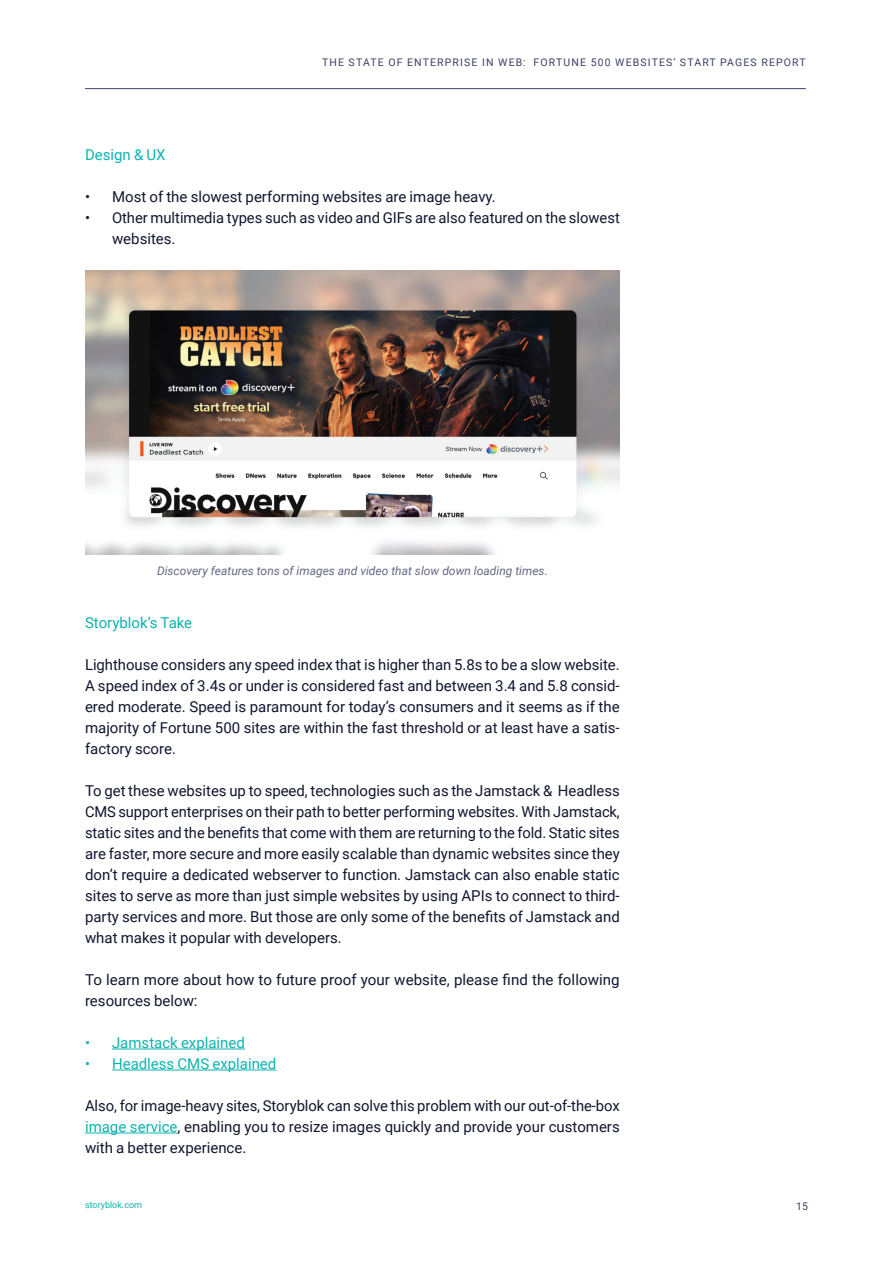
<style>
.page{position:relative;width:893px;height:1263px;background:#fff}
.page>*{position:absolute;margin:0;border:0;box-sizing:border-box;transform-origin:0 0}
.t1{font:15px/21px "Roboto";color:#10162e;text-align:justify}
.t2{font:15px "Roboto";color:#0cb3af}
.t3{font:italic 12px "Roboto";color:#646785}
.t4{font:10.5px "Roboto";letter-spacing:.11em;color:#3c4065}
.t5{font:9px "Roboto";color:#0cb3af}
.s1{color:#0cb3af}
</style>
<div class="page">
<hr style="left:85px;top:88px;width:721px;height:1px;background:#3c4065">
<img style="left:85px;top:270px;width:535px;height:285px">
<hr style="left:112px;top:1049px;width:133px;height:1px;background:#0cb3af">
<hr style="left:112px;top:1070px;width:164px;height:1px;background:#0cb3af">
<hr style="left:85px;top:1133px;width:93px;height:1px;background:#0cb3af">
<p class="t4" style="left:322px;top:55px;width:485px">THE STATE OF ENTERPRISE IN WEB: FORTUNE 500 WEBSITES’ START PAGES REPORT</p>
<p class="t2" style="left:85px;top:144px;width:82px">Design &amp; UX</p>
<p class="t1" style="left:85px;top:186px;width:412px">• Most of the slowest performing websites are image heavy.</p>
<p class="t1" style="left:112px;top:207px;width:509px;text-indent:-27px">• Other multimedia types such as video and GIFs are also featured on the slowest websites.</p>
<p class="t3" style="left:157px;top:562px;width:392px">Discovery features tons of images and video that slow down loading times.</p>
<p class="t2" style="left:85px;top:612px;width:109px">Storyblok’s Take</p>
<p class="t1" style="left:85px;top:653px;width:536px">Lighthouse considers any speed index that is higher than 5.8s to be a slow website.<br>A speed index of 3.4s or under is considered fast and between 3.4 and 5.8 consid&shy;ered moderate. Speed is paramount for today’s consumers and it seems as if the majority of Fortune 500 sites are within the fast threshold or at least have a satis&shy;factory score.</p>
<p class="t1" style="left:85px;top:779px;width:536px">To get these websites up to speed, technologies such as the Jamstack &amp; Headless CMS support enterprises on their path to better performing websites. With Jamstack, static sites and the benefits that come with them are returning to the fold. Static sites are faster, more secure and more easily scalable than dynamic websites since they don’t require a dedicated webserver to function. Jamstack can also enable static sites to serve as more than just simple websites by using APIs to connect to third&shy;party services and more. But those are only some of the benefits of Jamstack and what makes it popular with developers.</p>
<p class="t1" style="left:85px;top:968px;width:536px">To learn more about how to future proof your website, please find the following resources below:</p>
<p class="t2" style="left:85px;top:1032px;width:161px">• Jamstack explained</p>
<p class="t2" style="left:85px;top:1053px;width:193px">• Headless CMS explained</p>
<p class="t1" style="left:85px;top:1094px;width:536px">Also, for image-heavy sites, Storyblok can solve this problem with our out-of-the-box <span class="s1">image service</span>, enabling you to resize images quickly and provide your customers with a better experience.</p>
<p class="t5" style="left:85px;top:1199px;width:59px">storyblok.com</p>
<p class="t4" style="left:796px;top:1198px;width:13px">15</p>
</div>
